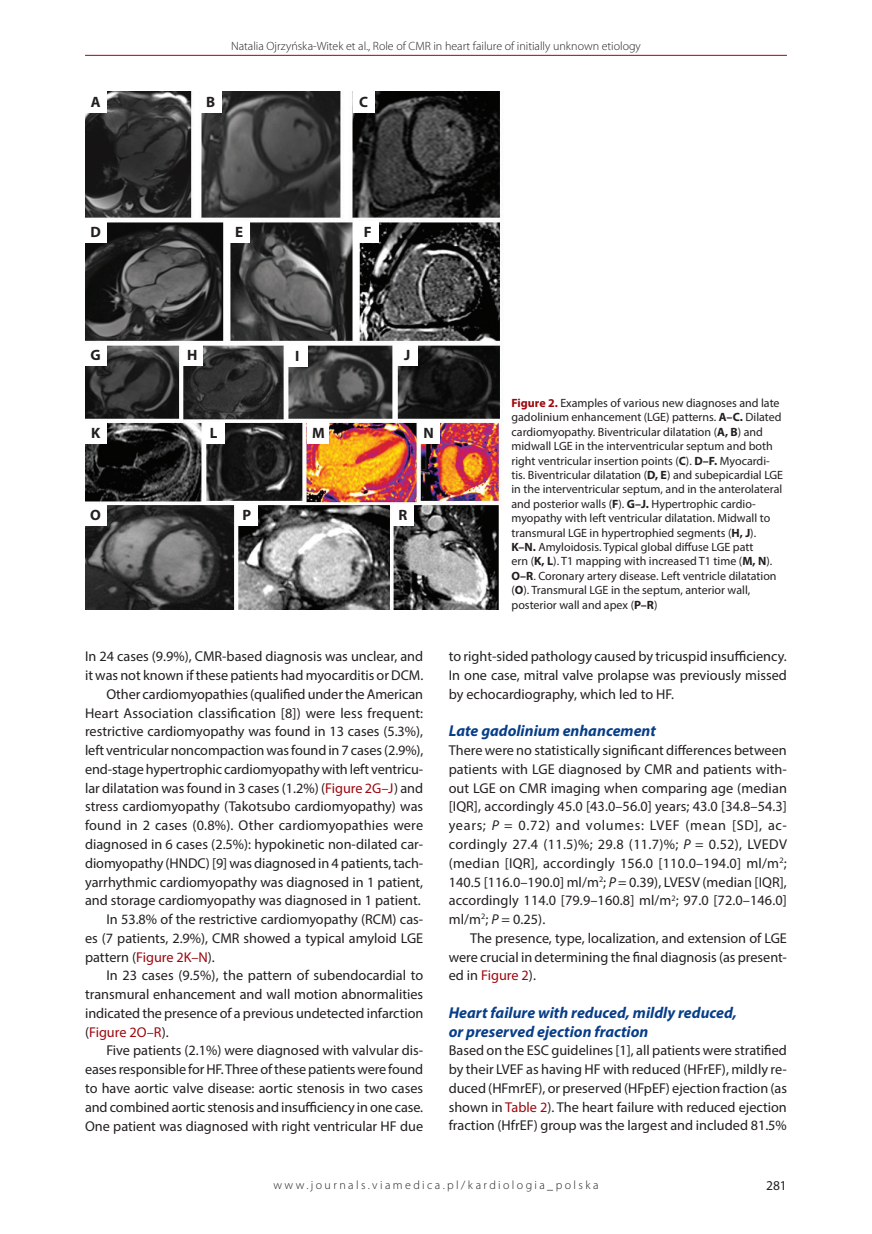
<style>
.page{position:relative;width:872px;height:1234px;background:#fff}
.page>*{position:absolute;margin:0;border:0;box-sizing:border-box;transform-origin:0 0}
.t1{font:italic 700 15.75px/18.8px "Myriad Pro";color:#083e89}
.t2{font:700 15px "Myriad Pro";color:#231f20}
.t3{font:14.25px/18.8px "Myriad Pro";color:#231f20;text-align:justify}
.t4{font:14.25px "Myriad Pro";color:#9d070d}
.t5{font:13.5px "Myriad Pro";color:#231f20}
.t6{font:12px/14.4px "Myriad Pro";color:#231f20}
.t7{font:300 12px "Myriad Pro";color:#231f20}
.t8{font:300 12px "Myriad Pro";letter-spacing:.2em;color:#231f20}
.s1{font-weight:700;color:#9d070d}
.s2{font-weight:700}
.s3{color:#9d070d}
.s4{color:#231f20}
.s5{font-style:italic}
</style>
<div class="page">
<hr style="left:85px;top:55px;width:702px;height:1px;background:#9d070d">
<img style="left:85px;top:91px;width:416px;height:518px">
<div style="left:85px;top:91px;width:21px;height:22px;background:#fff"></div>
<div style="left:200px;top:91px;width:21px;height:22px;background:#fff"></div>
<div style="left:353px;top:91px;width:21px;height:22px;background:#fff"></div>
<div style="left:85px;top:221px;width:21px;height:22px;background:#fff"></div>
<div style="left:229px;top:221px;width:21px;height:22px;background:#fff"></div>
<div style="left:357px;top:221px;width:21px;height:22px;background:#fff"></div>
<div style="left:85px;top:344px;width:21px;height:21px;background:#fff"></div>
<div style="left:182px;top:344px;width:21px;height:21px;background:#fff"></div>
<div style="left:286px;top:345px;width:22px;height:21px;background:#fff"></div>
<div style="left:396px;top:344px;width:22px;height:21px;background:#fff"></div>
<div style="left:85px;top:422px;width:21px;height:22px;background:#fff"></div>
<div style="left:203px;top:422px;width:21px;height:22px;background:#fff"></div>
<div style="left:308px;top:422px;width:21px;height:22px;background:#fff"></div>
<div style="left:418px;top:422px;width:21px;height:22px;background:#fff"></div>
<div style="left:85px;top:504px;width:21px;height:21px;background:#fff"></div>
<div style="left:236px;top:504px;width:21px;height:21px;background:#fff"></div>
<div style="left:392px;top:504px;width:22px;height:21px;background:#fff"></div>
<p class="t7" style="left:231px;top:40px;width:411px">Natalia Ojrzyńska-Witek et al., Role of CMR in heart failure of initially unknown etiology</p>
<p class="t2" style="left:91px;top:92px;width:11px">A</p>
<p class="t2" style="left:206px;top:92px;width:11px">B</p>
<p class="t2" style="left:359px;top:92px;width:10px">C</p>
<p class="t2" style="left:90px;top:222px;width:12px">D</p>
<p class="t2" style="left:235px;top:222px;width:10px">E</p>
<p class="t2" style="left:364px;top:222px;width:9px">F</p>
<p class="t2" style="left:91px;top:345px;width:12px">G</p>
<p class="t2" style="left:187px;top:345px;width:12px">H</p>
<p class="t2" style="left:295px;top:346px;width:6px">I</p>
<p class="t2" style="left:404px;top:345px;width:8px">J</p>
<p class="t2" style="left:91px;top:423px;width:11px">K</p>
<p class="t2" style="left:210px;top:423px;width:9px">L</p>
<p class="t2" style="left:312px;top:423px;width:14px">M</p>
<p class="t2" style="left:423px;top:423px;width:12px">N</p>
<p class="t2" style="left:90px;top:505px;width:12px">O</p>
<p class="t2" style="left:242px;top:505px;width:10px">P</p>
<p class="t2" style="left:398px;top:505px;width:10px">R</p>
<p class="t6" style="left:511px;top:395px;width:273px"><span class="s1">Figure 2.</span> Examples of various new diagnoses and late gadolinium enhancement (LGE) patterns. <span class="s2">A–C.</span> Dilated cardiomyopathy. Biventricular dilatation (<span class="s2">A, B</span>) and midwall LGE in the interventricular septum and both right ventricular insertion points (<span class="s2">C</span>). <span class="s2">D–F.</span> Myocardi&shy;tis. Biventricular dilatation (<span class="s2">D, E</span>) and subepicardial LGE in the interventricular septum, and in the anterolateral and posterior walls (<span class="s2">F</span>). <span class="s2">G–J.</span> Hypertrophic cardio&shy;myopathy with left ventricular dilatation. Midwall to transmural LGE in hypertrophied segments (<span class="s2">H, J</span>).<br><span class="s2">K–N.</span> Amyloidosis. Typical global diffuse LGE patt<br>ern (<span class="s2">K, L</span>). T1 mapping with increased T1 time (<span class="s2">M, N</span>).<br><span class="s2">O–R</span>. Coronary artery disease. Left ventricle dilatation (<span class="s2">O</span>). Transmural LGE in the septum, anterior wall, posterior wall and apex (<span class="s2">P–R</span>)</p>
<p class="t3" style="left:85px;top:646px;width:340px">In 24 cases (9.9%), CMR-based diagnosis was unclear, and</p>
<p class="t3" style="left:85px;top:665px;width:340px">it was not known if these patients had myocarditis or DCM.</p>
<p class="t3" style="left:106px;top:684px;width:318px">Other cardiomyopathies (qualified under the American</p>
<p class="t3" style="left:85px;top:703px;width:340px">Heart Association classification [8]) were less frequent:</p>
<p class="t3" style="left:85px;top:721px;width:340px">restrictive cardiomyopathy was found in 13 cases (5.3%),</p>
<p class="t3" style="left:85px;top:740px;width:340px">left ventricular noncompaction was found in 7 cases (2.9%),</p>
<p class="t3" style="left:85px;top:759px;width:340px">end-stage hypertrophic cardiomyopathy with left ventricu-</p>
<p class="t3" style="left:85px;top:778px;width:340px">lar dilatation was found in 3 cases (1.2%) (<span class="s3">Figure 2G–J</span>) and</p>
<p class="t3" style="left:85px;top:797px;width:340px">stress cardiomyopathy (Takotsubo cardiomyopathy) was</p>
<p class="t3" style="left:85px;top:815px;width:339px">found in 2 cases (0.8%). Other cardiomyopathies were</p>
<p class="t3" style="left:85px;top:834px;width:340px">diagnosed in 6 cases (2.5%): hypokinetic non-dilated car-</p>
<p class="t3" style="left:85px;top:853px;width:340px">diomyopathy (HNDC) [9] was diagnosed in 4 patients, tach-</p>
<p class="t3" style="left:85px;top:872px;width:340px">yarrhythmic cardiomyopathy was diagnosed in 1 patient,</p>
<p class="t3" style="left:85px;top:890px;width:337px">and storage cardiomyopathy was diagnosed in 1 patient.</p>
<p class="t3" style="left:106px;top:909px;width:318px">In 53.8% of the restrictive cardiomyopathy (RCM) cas-</p>
<p class="t3" style="left:85px;top:928px;width:340px">es (7 patients, 2.9%), CMR showed a typical amyloid LGE</p>
<p class="t3" style="left:85px;top:947px;width:131px">pattern (<span class="s3">Figure 2K–N</span>).</p>
<p class="t3" style="left:106px;top:965px;width:318px">In 23 cases (9.5%), the pattern of subendocardial to</p>
<p class="t3" style="left:85px;top:984px;width:340px">transmural enhancement and wall motion abnormalities</p>
<p class="t3" style="left:85px;top:1003px;width:340px">indicated the presence of a previous undetected infarction</p>
<p class="t4" style="left:85px;top:1022px;width:85px"><span class="s4">(</span>Figure 2O–R<span class="s4">).</span></p>
<p class="t3" style="left:106px;top:1040px;width:318px">Five patients (2.1%) were diagnosed with valvular dis-</p>
<p class="t3" style="left:85px;top:1059px;width:340px">eases responsible for HF. Three of these patients were found</p>
<p class="t3" style="left:85px;top:1078px;width:340px">to have aortic valve disease: aortic stenosis in two cases</p>
<p class="t3" style="left:85px;top:1097px;width:340px">and combined aortic stenosis and insufficiency in one case.</p>
<p class="t3" style="left:85px;top:1115px;width:340px">One patient was diagnosed with right ventricular HF due</p>
<p class="t3" style="left:449px;top:647px;width:340px">to right-sided pathology caused by tricuspid insufficiency.<br>In one case, mitral valve prolapse was previously missed by echocardiography, which led to HF.</p>
<p class="t1" style="left:449px;top:721px;width:209px">Late gadolinium enhancement</p>
<p class="t3" style="left:449px;top:740px;width:340px">There were no statistically significant differences between patients with LGE diagnosed by CMR and patients with&shy;out LGE on CMR imaging when comparing age (median [IQR], accordingly 45.0 [43.0–56.0] years; 43.0 [34.8–54.3] years; <span class="s5">P</span> = 0.72) and volumes: LVEF (mean [SD], ac&shy;cordingly 27.4 (11.5)%; 29.8 (11.7)%; <span class="s5">P</span> = 0.52), LVEDV (median [IQR], accordingly 156.0 [110.0–194.0] ml/m<sup>2</sup>; 140.5 [116.0–190.0] ml/m<sup>2</sup>; <span class="s5">P</span> = 0.39), LVESV (median [IQR], accordingly 114.0 [79.9–160.8] ml/m<sup>2</sup>; 97.0 [72.0–146.0] ml/m<sup>2</sup>; <span class="s5">P</span> = 0.25).</p>
<p class="t3" style="left:449px;top:928px;width:340px;text-indent:21px">The presence, type, localization, and extension of LGE were crucial in determining the final diagnosis (as present&shy;ed in <span class="s3">Figure 2</span>).</p>
<p class="t1" style="left:449px;top:1002px;width:290px">Heart failure with reduced, mildly reduced, or preserved ejection fraction</p>
<p class="t3" style="left:449px;top:1040px;width:340px">Based on the ESC guidelines [1], all patients were stratified by their LVEF as having HF with reduced (HFrEF), mildly re&shy;duced (HFmrEF), or preserved (HFpEF) ejection fraction (as shown in <span class="s3">Table 2</span>). The heart failure with reduced ejection fraction (HfrEF) group was the largest and included 81.5%</p>
<p class="t8" style="left:273px;top:1177px;width:327px">www.journals.viamedica.pl/kardiologia_polska</p>
<p class="t5" style="left:766px;top:1176px;width:22px">281</p>
</div>
